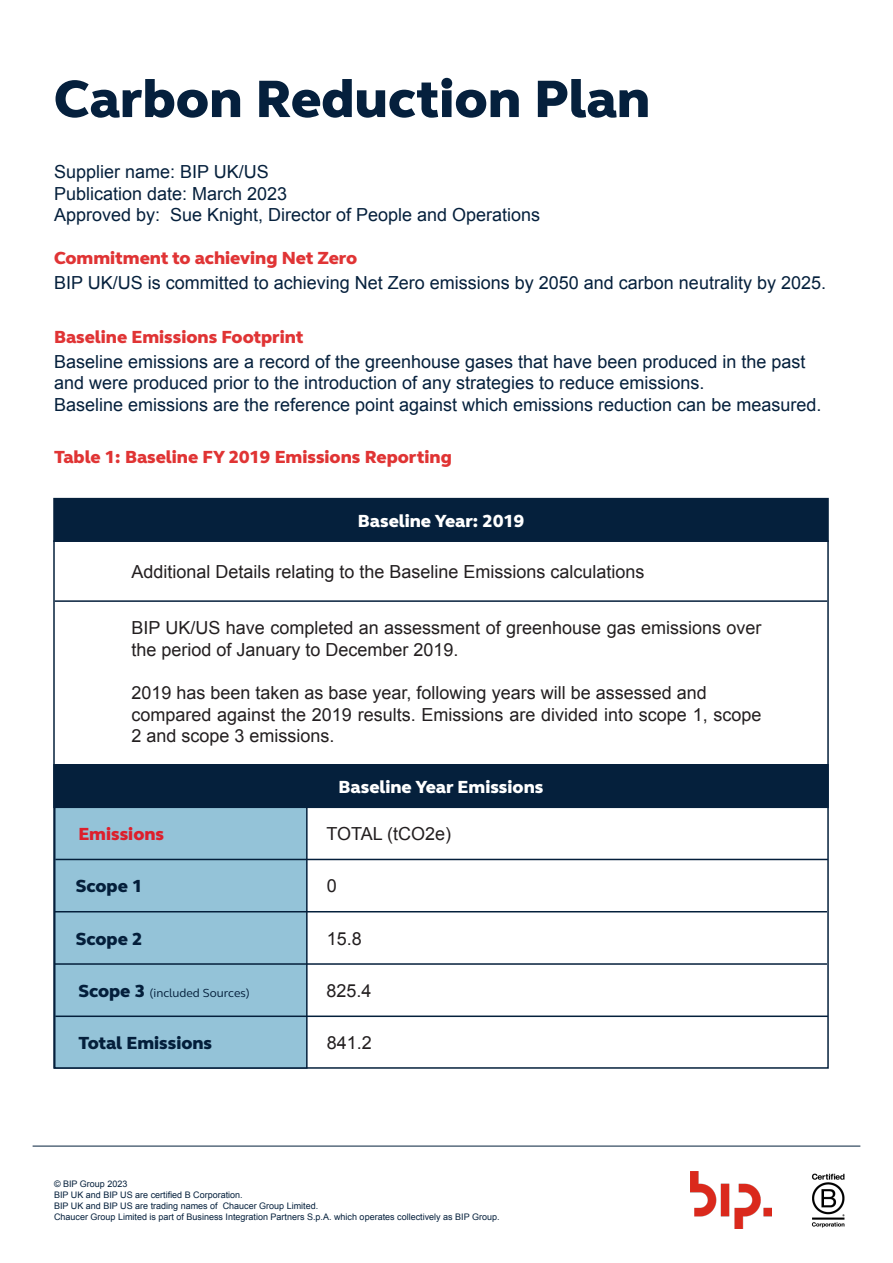
<style>
.page{position:relative;width:893px;height:1263px;background:#fff}
.page>*{position:absolute;margin:0;border:0;box-sizing:border-box;transform-origin:0 0}
.t1{font:800 54px "FS Elliot Pro";color:#05203d}
.t2{font:18px/21.6px "Arial";color:#05203c}
.t3{font:18px/21.6px "Arial";color:#231f20}
.t4{font:800 18px "FS Elliot Pro";color:#e03435}
.t5{font:800 18px "FS Elliot Pro";color:#e03434}
.t6{font:800 18px "FS Elliot Pro";color:#fff}
.t7{font:800 18px "FS Elliot Pro";color:#041f3b}
.t8{font:800 18px "FS Elliot Pro";color:#dd1f2c}
.t9{font:12px "FS Elliot Pro";color:#041f3b}
.t10{font:9px "Arial";color:#05203c}
.s1{font-weight:800;font-size:18px}
</style>
<div class="page">
<img style="left:691px;top:1172px;width:80px;height:56px">
<img style="left:811px;top:1173px;width:34px;height:55px">
<hr style="left:33px;top:1146px;width:827px;height:1px;background:#05203c">
<div style="left:53px;top:498px;width:776px;height:44px;background:#05203c"></div>
<hr style="left:55px;top:600px;width:772px;height:2px;background:#041f3b">
<div style="left:53px;top:764px;width:776px;height:44px;background:#05203c"></div>
<div style="left:54px;top:806px;width:254px;height:263px;background:#94c3d8;border:2px solid #05203c"></div>
<hr style="left:55px;top:859px;width:773px;height:1px;background:#041f3b">
<hr style="left:54px;top:911px;width:773px;height:1px;background:#041f3b">
<hr style="left:54px;top:963px;width:773px;height:2px;background:#041f3b">
<hr style="left:55px;top:1015px;width:773px;height:2px;background:#041f3b">
<p class="t1" style="left:54px;top:63px;width:598px">Carbon Reduction Plan</p>
<p class="t2" style="left:54px;top:161px;width:216px">Supplier name: BIP UK/US</p>
<p class="t2" style="left:54px;top:183px;width:235px">Publication date: March 2023</p>
<p class="t2" style="left:54px;top:204px;width:488px">Approved by: Sue Knight, Director of People and Operations</p>
<p class="t4" style="left:54px;top:246px;width:305px">Commitment to achieving Net Zero</p>
<p class="t2" style="left:54px;top:272px;width:773px">BIP UK/US is committed to achieving Net Zero emissions by 2050 and carbon neutrality by 2025.</p>
<p class="t4" style="left:54px;top:325px;width:251px">Baseline Emissions Footprint</p>
<p class="t2" style="left:54px;top:351px;width:753px">Baseline emissions are a record of the greenhouse gases that have been produced in the past and were produced prior to the introduction of any strategies to reduce emissions.</p>
<p class="t2" style="left:54px;top:394px;width:769px">Baseline emissions are the reference point against which emissions reduction can be measured.</p>
<p class="t5" style="left:54px;top:445px;width:399px">Table 1: Baseline FY 2019 Emissions Reporting</p>
<p class="t6" style="left:358px;top:508px;width:168px">Baseline Year: 2019</p>
<p class="t3" style="left:131px;top:561px;width:515px">Additional Details relating to the Baseline Emissions calculations</p>
<p class="t3" style="left:131px;top:617px;width:632px">BIP UK/US have completed an assessment of greenhouse gas emissions over the period of January to December 2019.</p>
<p class="t3" style="left:131px;top:682px;width:577px">2019 has been taken as base year, following years will be assessed and</p>
<p class="t3" style="left:131px;top:704px;width:632px">compared against the 2019 results. Emissions are divided into scope 1, scope<br>2 and scope 3 emissions.</p>
<p class="t6" style="left:339px;top:775px;width:206px">Baseline Year Emissions</p>
<p class="t8" style="left:78px;top:822px;width:87px">Emissions</p>
<p class="t7" style="left:76px;top:874px;width:68px">Scope 1</p>
<p class="t7" style="left:76px;top:926px;width:68px">Scope 2</p>
<p class="t9" style="left:78px;top:985px;width:173px"><span class="s1">Scope 3</span> (included Sources)</p>
<p class="t3" style="left:326px;top:823px;width:126px">TOTAL (tCO2e)</p>
<p class="t3" style="left:327px;top:875px;width:12px">0</p>
<p class="t3" style="left:327px;top:928px;width:37px">15.8</p>
<p class="t3" style="left:326px;top:979px;width:47px">825.4</p>
<p class="t7" style="left:78px;top:1031px;width:135px">Total Emissions</p>
<p class="t3" style="left:327px;top:1032px;width:47px">841.2</p>
<p class="t10" style="left:54px;top:1178px;width:75px">© BIP Group 2023</p>
<p class="t10" style="left:54px;top:1189px;width:190px">BIP UK and BIP US are certified B Corporation.</p>
<p class="t10" style="left:54px;top:1200px;width:266px">BIP UK and BIP US are trading names of Chaucer Group Limited.</p>
<p class="t10" style="left:54px;top:1210px;width:447px">Chaucer Group Limited is part of Business Integration Partners S.p.A. which operates collectively as BIP Group.</p>
</div>
